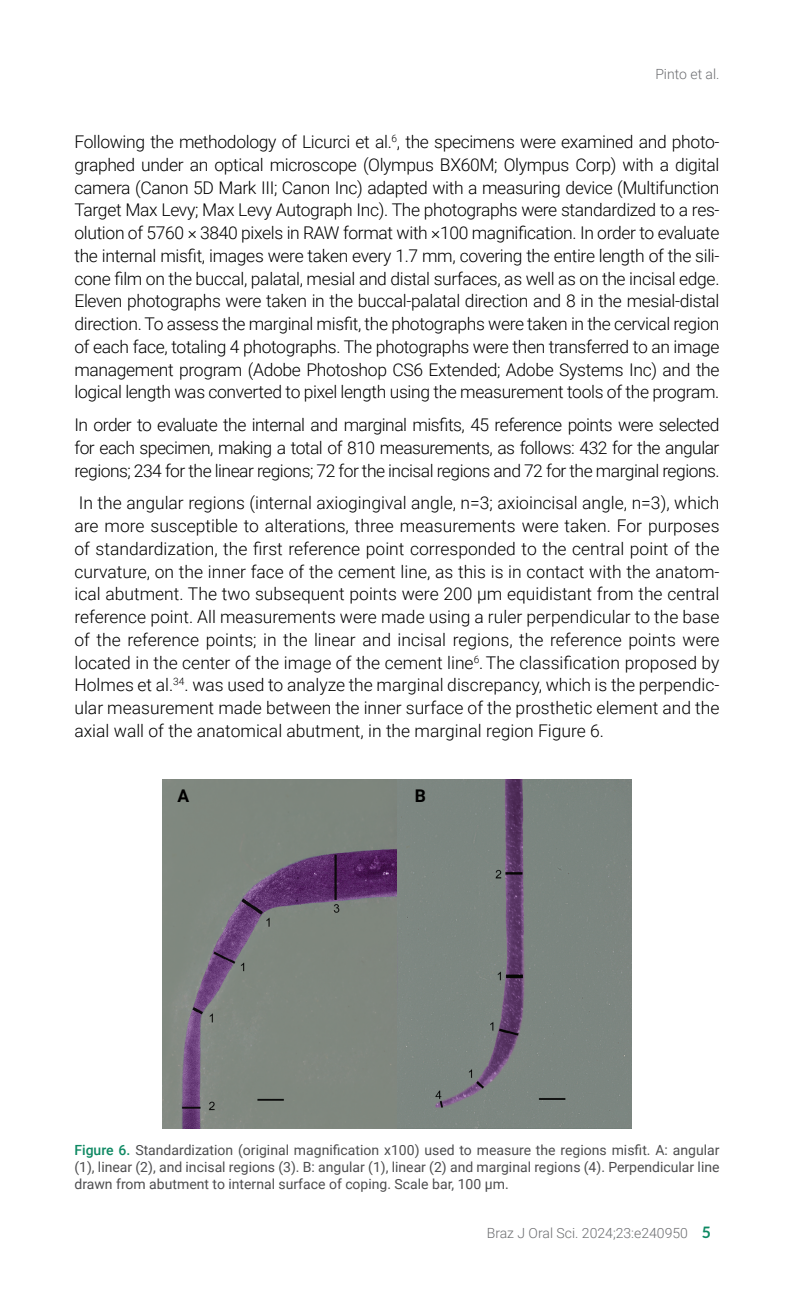
<style>
.page{position:relative;width:794px;height:1290px;background:#fff}
.page>*{position:absolute;margin:0;border:0;box-sizing:border-box;transform-origin:0 0}
.t1{font:300 17.5px/22.8px "Roboto";letter-spacing:-.02em;color:#000;text-align:justify}
.t2{font:700 17.5px "Roboto";color:#000}
.t3{font:700 15.75px "Lato";color:#0f8963}
.t4{font:14px/16.6px "Roboto";color:#4d4d4f;text-align:justify}
.t5{font:300 14px "Roboto";color:#6d6e71}
.s1{font-weight:500;color:#0f8963}
</style>
<div class="page">
<img style="left:162px;top:779px;width:234px;height:350px">
<img style="left:398px;top:779px;width:234px;height:350px">
<p class="t5" style="left:655px;top:64px;width:66px">Pinto et al.</p>
<p class="t1" style="left:74px;top:130px;width:646px">Following the methodology of Licurci et al.<sup>6</sup>, the specimens were examined and photo&shy;graphed under an optical microscope (Olympus BX60M; Olympus Corp) with a digital camera (Canon 5D Mark III; Canon Inc) adapted with a measuring device (Multifunction Target Max Levy; Max Levy Autograph Inc). The photographs were standardized to a res&shy;olution of 5760 × 3840 pixels in RAW format with ×100 magnification. In order to evaluate the internal misfit, images were taken every 1.7 mm, covering the entire length of the sili&shy;cone film on the buccal, palatal, mesial and distal surfaces, as well as on the incisal edge.<br>Eleven photographs were taken in the buccal-palatal direction and 8 in the mesial-distal direction. To assess the marginal misfit, the photographs were taken in the cervical region of each face, totaling 4 photographs. The photographs were then transferred to an image management program (Adobe Photoshop CS6 Extended; Adobe Systems Inc) and the logical length was converted to pixel length using the measurement tools of the program.</p>
<p class="t1" style="left:74px;top:413px;width:646px">In order to evaluate the internal and marginal misfits, 45 reference points were selected for each specimen, making a total of 810 measurements, as follows: 432 for the angular regions; 234 for the linear regions; 72 for the incisal regions and 72 for the marginal regions.</p>
<p class="t1" style="left:74px;top:491px;width:646px">In the angular regions (internal axiogingival angle, n=3; axioincisal angle, n=3), which are more susceptible to alterations, three measurements were taken. For purposes of standardization, the first reference point corresponded to the central point of the curvature, on the inner face of the cement line, as this is in contact with the anatom&shy;ical abutment. The two subsequent points were 200 µm equidistant from the central reference point. All measurements were made using a ruler perpendicular to the base of the reference points; in the linear and incisal regions, the reference points were located in the center of the image of the cement line<sup>6</sup>.The classification proposed by Holmes et al.<sup>34</sup>. was used to analyze the marginal discrepancy, which is the perpendic&shy;ular measurement made between the inner surface of the prosthetic element and the axial wall of the anatomical abutment, in the marginal region Figure 6.</p>
<p class="t2" style="left:177px;top:784px;width:13px">A</p>
<p class="t2" style="left:415px;top:784px;width:13px">B</p>
<p class="t4" style="left:74px;top:1141px;width:646px"><span class="s1">Figure 6.</span> Standardization (original magnification x100) used to measure the regions misfit. A: angular (1), linear (2), and incisal regions (3). B: angular (1), linear (2) and marginal regions (4). Perpendicular line drawn from abutment to internal surface of coping. Scale bar, 100 µm.</p>
<p class="t5" style="left:487px;top:1223px;width:203px">Braz J Oral Sci. 2024;23:e240950</p>
<p class="t3" style="left:701px;top:1221px;width:11px">5</p>
</div>
